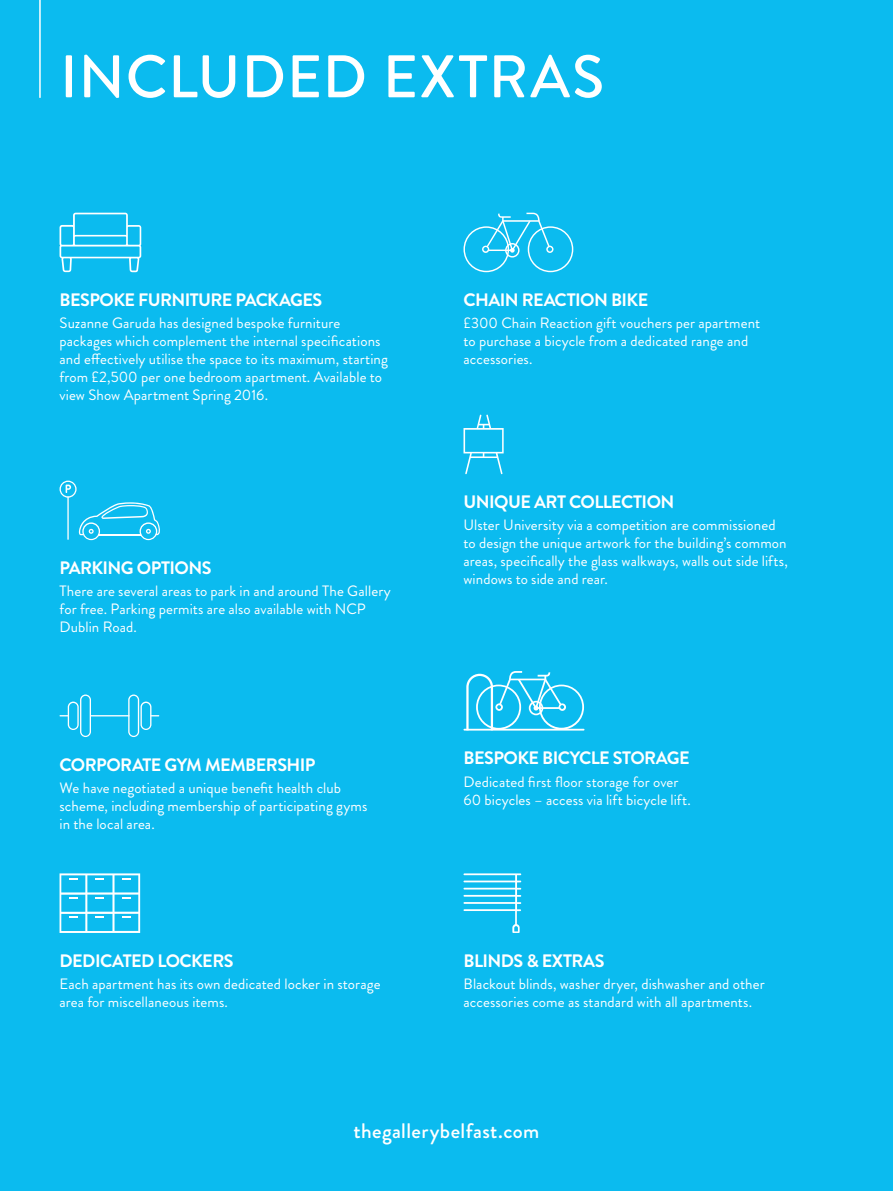
<style>
.page{position:relative;width:893px;height:1191px;background:#0bbbef}
.page>*{position:absolute;margin:0;border:0;box-sizing:border-box;transform-origin:0 0}
.t1{font:500 60px "Brandon Grotesque";letter-spacing:.015em;color:#fff}
.t2{font:500 21px "Brandon Grotesque";letter-spacing:.02em;color:#fff}
.t3{font:700 18px "Brandon Grotesque";letter-spacing:-.03em;color:#fff}
.t4{font:15px/18px "Brandon Grotesque";letter-spacing:.005em;color:#fff}
</style>
<div class="page">
<hr style="left:39px;top:0;width:2px;height:98px;background:#fff">
<svg style="left:60px;top:480px;width:100px;height:60px"></svg>
<svg style="left:463px;top:213px;width:110px;height:59px"></svg>
<hr style="left:90px;top:715px;width:40px;height:1px;background:#fff">
<svg style="left:60px;top:694px;width:31px;height:43px"></svg>
<svg style="left:128px;top:694px;width:31px;height:43px"></svg>
<svg style="left:463px;top:414px;width:41px;height:60px"></svg>
<svg style="left:60px;top:213px;width:81px;height:59px"></svg>
<svg style="left:466px;top:671px;width:118px;height:58px"></svg>
<hr style="left:463px;top:729px;width:121px;height:1px;background:#fff">
<svg style="left:60px;top:873px;width:80px;height:60px"></svg>
<svg style="left:463px;top:873px;width:58px;height:60px"></svg>
<h1 class="t1" style="left:60px;top:35px;width:546px">INCLUDED EXTRAS</h1>
<p class="t3" style="left:60px;top:287px;width:264px">BESPOKE FURNITURE PACKAGES</p>
<p class="t4" style="left:60px;top:314px;width:330px">Suzanne Garuda has designed bespoke furniture packages which complement the internal specifications and effectively utilise the space to its maximum, starting from £2,500 per one bedroom apartment. Available to view Show Apartment Spring 2016.</p>
<p class="t3" style="left:60px;top:555px;width:154px">PARKING OPTIONS</p>
<p class="t4" style="left:60px;top:582px;width:333px">There are several areas to park in and around The Gallery for free. Parking permits are also available with NCP<br>Dublin Road.</p>
<p class="t3" style="left:60px;top:752px;width:257px">CORPORATE GYM MEMBERSHIP</p>
<p class="t4" style="left:60px;top:779px;width:309px">We have negotiated a unique benefit health club scheme, including membership of participating gyms in the local area.</p>
<p class="t3" style="left:60px;top:948px;width:176px">DEDICATED LOCKERS</p>
<p class="t4" style="left:60px;top:975px;width:323px">Each apartment has its own dedicated locker in storage area for miscellaneous items.</p>
<p class="t3" style="left:463px;top:287px;width:186px">CHAIN REACTION BIKE</p>
<p class="t4" style="left:463px;top:314px;width:298px">£300 Chain Reaction gift vouchers per apartment to purchase a bicycle from a dedicated range and accessories.</p>
<p class="t3" style="left:463px;top:489px;width:212px">UNIQUE ART COLLECTION</p>
<p class="t4" style="left:463px;top:516px;width:326px">Ulster University via a competition are commissioned to design the unique artwork for the building’s common areas, specifically the glass walkways, walls out side lifts, windows to side and rear.</p>
<p class="t3" style="left:463px;top:745px;width:228px">BESPOKE BICYCLE STORAGE</p>
<p class="t4" style="left:463px;top:772px;width:229px">Dedicated first floor storage for over<br>60 bicycles – access via lift bicycle lift.</p>
<p class="t3" style="left:463px;top:948px;width:143px">BLINDS &amp; EXTRAS</p>
<p class="t4" style="left:463px;top:975px;width:303px">Blackout blinds, washer dryer, dishwasher and other accessories come as standard with all apartments.</p>
<h2 class="t2" style="left:353px;top:1115px;width:187px">thegallerybelfast.com</h2>
</div>
